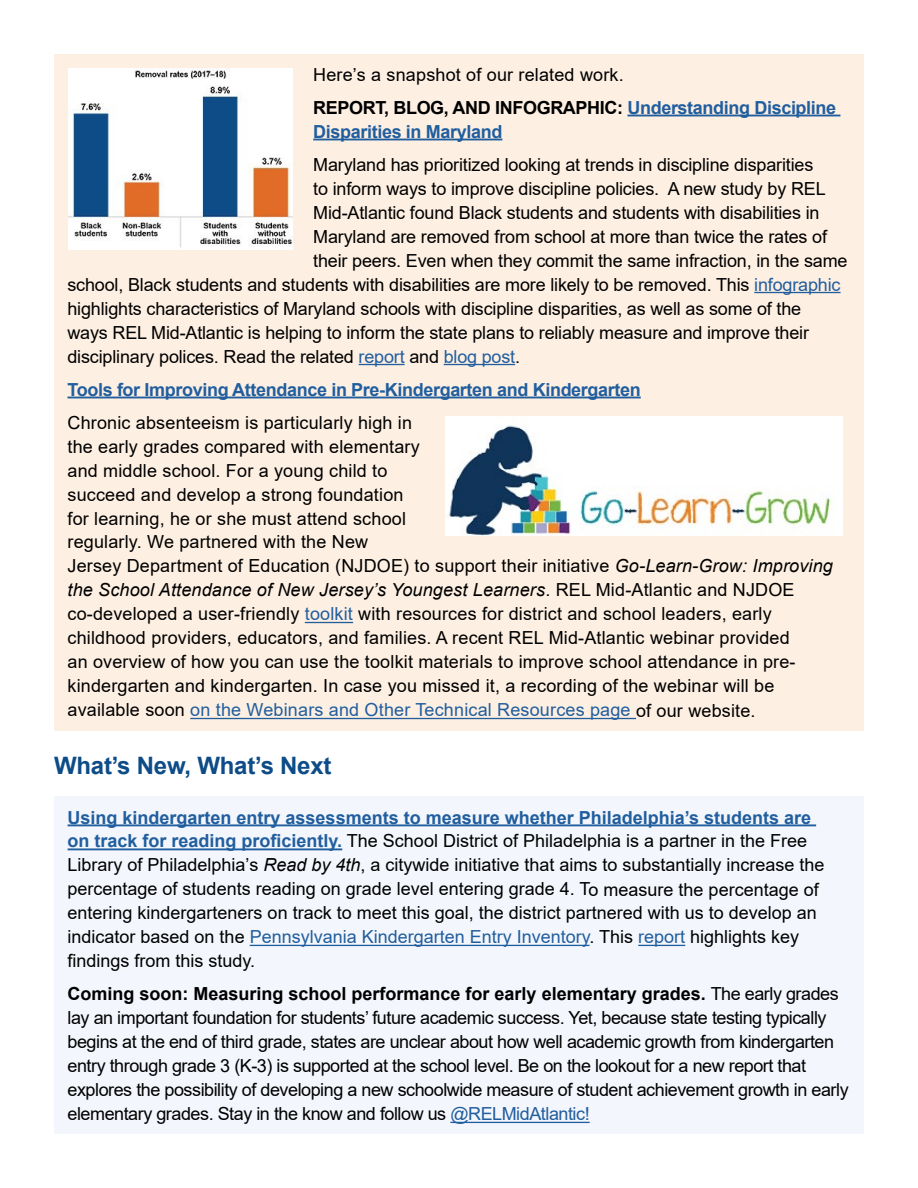
<style>
.page{position:relative;width:918px;height:1188px;background:#fff}
.page>*{position:absolute;margin:0;border:0;box-sizing:border-box;transform-origin:0 0}
.t1{font:700 24px "Arial";letter-spacing:-.01em;color:#0d4c87}
.t2{font:18px "Arial";letter-spacing:-.01em;color:#000}
.t3{font:18px "Arial";letter-spacing:.01em;color:#000}
.t4{font:700 18px/24px "Arial";color:#215e9e}
.t5{font:18px "Arial";color:#215e9e}
.t6{font:700 18px "Arial";letter-spacing:-.02em;color:#215e9e}
.t7{font:700 18px "Arial";color:#000}
.t8{font:italic 18px "Arial";letter-spacing:.01em;color:#000}
.t9{font:700 18px "Arial";letter-spacing:-.02em;color:#000}
.s1{color:#215e9e}
.s2{font-style:italic}
.s3{font-style:normal}
.s4{color:#000}
.s5{font-weight:400;color:#000}
.s6{font-weight:400}
</style>
<div class="page">
<div style="left:54px;top:54px;width:810px;height:676px;background:#fdefe2"></div>
<hr style="left:627px;top:115px;width:213px;height:1px;background:#215e9e">
<hr style="left:313px;top:139px;width:189px;height:1px;background:#215e9e">
<hr style="left:754px;top:292px;width:87px;height:1px;background:#215e9e">
<hr style="left:359px;top:364px;width:46px;height:1px;background:#215e9e">
<hr style="left:444px;top:364px;width:71px;height:1px;background:#215e9e">
<hr style="left:68px;top:397px;width:573px;height:1px;background:#215e9e">
<hr style="left:305px;top:622px;width:48px;height:1px;background:#215e9e">
<hr style="left:190px;top:718px;width:446px;height:1px;background:#215e9e">
<div style="left:54px;top:797px;width:810px;height:337px;background:#f3f6fc"></div>
<hr style="left:68px;top:824px;width:748px;height:2px;background:#215e9e">
<hr style="left:68px;top:848px;width:274px;height:2px;background:#215e9e">
<hr style="left:250px;top:945px;width:340px;height:1px;background:#215e9e">
<hr style="left:638px;top:945px;width:47px;height:1px;background:#215e9e">
<hr style="left:450px;top:1122px;width:140px;height:1px;background:#215e9e">
<img style="left:69px;top:69px;width:223px;height:180px">
<img style="left:446px;top:417px;width:396px;height:118px">
<p class="t3" style="left:313px;top:62px;width:312px">Here’s a snapshot of our related work.</p>
<p class="t9" style="left:313px;top:95px;width:524px">REPORT, BLOG, AND INFOGRAPHIC: <span class="s1">Understanding Discipline</span></p>
<p class="t6" style="left:313px;top:119px;width:191px">Disparities in Maryland</p>
<p class="t2" style="left:313px;top:152px;width:502px">Maryland has prioritized looking at trends in discipline disparities</p>
<p class="t2" style="left:313px;top:176px;width:514px">to inform ways to improve discipline policies. A new study by REL</p>
<p class="t2" style="left:313px;top:200px;width:508px">Mid-Atlantic found Black students and students with disabilities in</p>
<p class="t2" style="left:313px;top:224px;width:515px">Maryland are removed from school at more than twice the rates of</p>
<p class="t2" style="left:313px;top:248px;width:536px">their peers. Even when they commit the same infraction, in the same</p>
<p class="t2" style="left:68px;top:272px;width:775px">school, Black students and students with disabilities are more likely to be removed. This <span class="s1">infographic</span></p>
<p class="t2" style="left:68px;top:296px;width:735px">highlights characteristics of Maryland schools with discipline disparities, as well as some of the</p>
<p class="t2" style="left:68px;top:320px;width:743px">ways REL Mid-Atlantic is helping to inform the state plans to reliably measure and improve their</p>
<p class="t2" style="left:68px;top:344px;width:454px">disciplinary polices. Read the related <span class="s1">report</span> and <span class="s1">blog post</span>.</p>
<p class="t6" style="left:68px;top:377px;width:575px">Tools for Improving Attendance in Pre-Kindergarten and Kindergarten</p>
<p class="t3" style="left:68px;top:410px;width:346px">Chronic absenteeism is particularly high in</p>
<p class="t3" style="left:68px;top:434px;width:354px">the early grades compared with elementary</p>
<p class="t3" style="left:68px;top:458px;width:321px">and middle school. For a young child to</p>
<p class="t3" style="left:68px;top:482px;width:338px">succeed and develop a strong foundation</p>
<p class="t3" style="left:68px;top:506px;width:340px">for learning, he or she must attend school</p>
<p class="t3" style="left:68px;top:530px;width:302px">regularly. We partnered with the New</p>
<p class="t3" style="left:68px;top:554px;width:767px">Jersey Department of Education (NJDOE) to support their initiative <span class="s2">Go-Learn-Grow: Improving</span></p>
<p class="t8" style="left:68px;top:579px;width:729px">the School Attendance of New Jersey’s Youngest Learners<span class="s3">. REL Mid-Atlantic and NJDOE</span></p>
<p class="t3" style="left:68px;top:602px;width:706px">co-developed a user-friendly <span class="s1">toolkit</span> with resources for district and school leaders, early</p>
<p class="t3" style="left:68px;top:626px;width:724px">childhood providers, educators, and families. A recent REL Mid-Atlantic webinar provided</p>
<p class="t3" style="left:68px;top:650px;width:730px">an overview of how you can use the toolkit materials to improve school attendance in pre-</p>
<p class="t3" style="left:68px;top:674px;width:708px">kindergarten and kindergarten. In case you missed it, a recording of the webinar will be</p>
<p class="t5" style="left:68px;top:698px;width:690px"><span class="s4">available soon</span> on the Webinars and Other Technical Resources page <span class="s4">of our website.</span></p>
<p class="t1" style="left:54px;top:749px;width:279px">What’s New, What’s Next</p>
<p class="t4" style="left:68px;top:805px;width:745px">Using kindergarten entry assessments to measure whether Philadelphia’s students are on track for reading proficiently. <span class="s5">The School District of Philadelphia is a partner in the Free</span></p>
<p class="t2" style="left:68px;top:853px;width:759px">Library of Philadelphia’s <span class="s2">Read by 4th</span>, a citywide initiative that aims to substantially increase the</p>
<p class="t2" style="left:68px;top:877px;width:753px">percentage of students reading on grade level entering grade 4. To measure the percentage of</p>
<p class="t2" style="left:68px;top:901px;width:751px">entering kindergarteners on track to meet this goal, the district partnered with us to develop an</p>
<p class="t5" style="left:68px;top:925px;width:733px"><span class="s4">indicator based on the</span> Pennsylvania Kindergarten Entry Inventory<span class="s4">. This</span> report <span class="s4">highlights key</span></p>
<p class="t2" style="left:68px;top:949px;width:189px">findings from this study.</p>
<p class="t7" style="left:68px;top:981px;width:773px">Coming soon: Measuring school performance for early elementary grades. <span class="s6">The early grades</span></p>
<p class="t2" style="left:68px;top:1006px;width:761px">lay an important foundation for students’ future academic success. Yet, because state testing typically</p>
<p class="t2" style="left:68px;top:1030px;width:768px">begins at the end of third grade, states are unclear about how well academic growth from kindergarten</p>
<p class="t2" style="left:68px;top:1054px;width:740px">entry through grade 3 (K-3) is supported at the school level. Be on the lookout for a new report that</p>
<p class="t2" style="left:68px;top:1078px;width:783px">explores the possibility of developing a new schoolwide measure of student achievement growth in early</p>
<p class="t2" style="left:68px;top:1102px;width:524px">elementary grades. Stay in the know and follow us <span class="s1">@RELMidAtlantic!</span></p>
</div>
